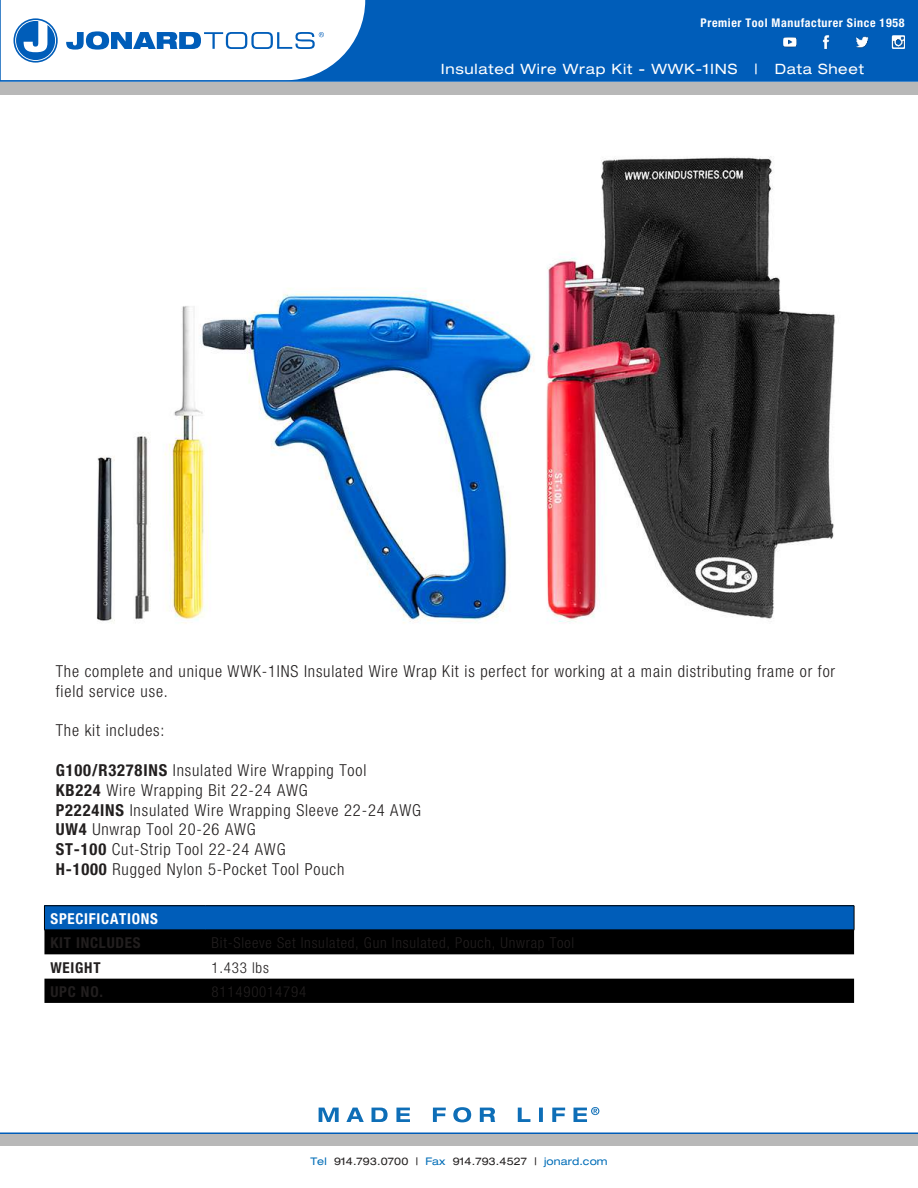
<style>
.page{position:relative;width:918px;height:1188px;background:#fff}
.page>*{position:absolute;margin:0;border:0;box-sizing:border-box;transform-origin:0 0}
.t1{font:300 condensed 16.5px/19.8px "Helvetica Neue";letter-spacing:.05em;color:#221f1f}
.t2{font:300 condensed 15px "Helvetica Neue";letter-spacing:.05em;color:#221f1f}
.t3{font:700 condensed 15px "Helvetica Neue";letter-spacing:.05em;color:#221f1f}
.t4{font:700 condensed 15px "Helvetica Neue";letter-spacing:.05em;color:#fff}
.t5{font:expanded 14.25px "Helvetica Neue";letter-spacing:.05em;color:#fff}
.t6{font:700 condensed 12px "Helvetica Neue";letter-spacing:.05em;color:#fff}
.t7{font:expanded 10.5px "Helvetica Neue";letter-spacing:.01em;color:#221f1f}
.s1{font-weight:700}
.s2{color:#006db7}
</style>
<div class="page">
<div style="left:1px;top:0;width:917px;height:81px;background:#005db9"></div>
<div style="left:0;top:82px;width:918px;height:12px;background:#b8b8b8"></div>
<div style="left:0;top:1134px;width:918px;height:12px;background:#b8b8b8"></div>
<svg style="left:319px;top:1107px;width:280px;height:15px"></svg>
<hr style="left:0;top:1132px;width:918px;height:2px;background:#005db9">
<svg style="left:1px;top:0;width:364px;height:80px;background:#d9e7f4"></svg>
<hr style="left:0;top:80px;width:918px;height:2px;background:#005db9">
<img style="left:783px;top:35px;width:121px;height:14px">
<div style="left:44px;top:906px;width:810px;height:24px;background:#005db9"></div>
<svg style="left:44px;top:931px;width:810px;height:72px;fill:#000"></svg>
<hr style="left:44px;top:905px;width:162px;height:1px;background:#000">
<svg style="left:44px;top:906px;width:1px;height:24px"></svg>
<hr style="left:206px;top:905px;width:648px;height:1px;background:#000">
<svg style="left:854px;top:906px;width:1px;height:24px"></svg>
<hr style="left:44px;top:930px;width:162px;height:1px;background:#000">
<hr style="left:206px;top:930px;width:648px;height:1px;background:#000">
<img style="left:97px;top:156px;width:738px;height:468px">
<p class="t6" style="left:701px;top:16px;width:205px">Premier Tool Manufacturer Since 1958</p>
<p class="t5" style="left:441px;top:63px;width:425px">Insulated Wire Wrap Kit - WWK-1INS | Data Sheet</p>
<p class="t1" style="left:56px;top:663px;width:781px">The complete and unique WWK-1INS Insulated Wire Wrap Kit is perfect for working at a main distributing frame or for field service use.</p>
<p class="t1" style="left:56px;top:722px;width:110px">The kit includes:</p>
<p class="t1" style="left:56px;top:762px;width:367px"><span class="s1">G100/R3278INS</span> Insulated Wire Wrapping Tool<br><span class="s1">KB224</span> Wire Wrapping Bit 22-24 AWG<br><span class="s1">P2224INS</span> Insulated Wire Wrapping Sleeve 22-24 AWG <span class="s1">UW4</span> Unwrap Tool 20-26 AWG<br><span class="s1">ST-100</span> Cut-Strip Tool 22-24 AWG<br><span class="s1">H-1000</span> Rugged Nylon 5-Pocket Tool Pouch</p>
<p class="t4" style="left:50px;top:910px;width:109px">SPECIFICATIONS</p>
<p class="t3" style="left:50px;top:934px;width:92px">KIT INCLUDES</p>
<p class="t2" style="left:212px;top:937px;width:364px">Bit-Sleeve Set Insulated, Gun Insulated, Pouch, Unwrap Tool</p>
<p class="t3" style="left:50px;top:959px;width:52px">WEIGHT</p>
<p class="t2" style="left:212px;top:962px;width:59px">1.433 lbs</p>
<p class="t3" style="left:50px;top:983px;width:54px">UPC NO.</p>
<p class="t2" style="left:212px;top:986px;width:96px">811490014794</p>
<p class="t7" style="left:310px;top:1158px;width:299px"><span class="s2">Tel</span> 914.793.0700 | <span class="s2">Fax</span> 914.793.4527 | <span class="s2">jonard.com</span></p>
</div>
